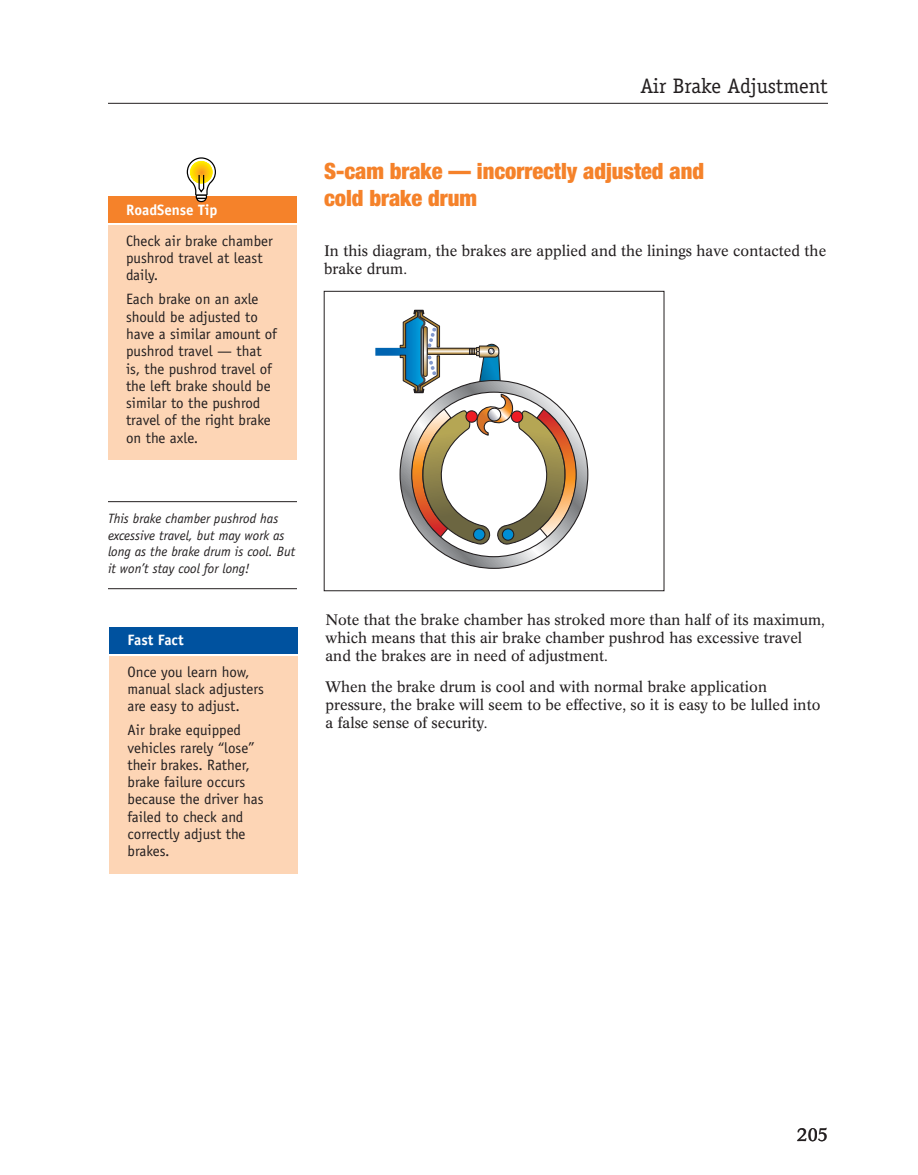
<style>
.page{position:relative;width:918px;height:1175px;background:#fff}
.page>*{position:absolute;margin:0;border:0;box-sizing:border-box;transform-origin:0 0}
.t1{font:900 condensed 22.5px/27px "Helvetica Neue";color:#f5822a}
.t2{font:21px "Officina Serif";color:#231f20}
.t3{font:18px "Concorde BE";color:#231f20}
.t4{font:15px/17.2px "Officina Sans";color:#231f20}
.t5{font:15px/18px "Concorde BE";color:#231f20}
.t6{font:700 15px "Officina Sans";color:#fff}
.t7{font:italic 13.5px/16.5px "Officina Sans";color:#231f20}
</style>
<div class="page">
<div style="left:108px;top:225px;width:189px;height:234px;background:#fdd5b5"></div>
<div style="left:108px;top:196px;width:189px;height:26px;background:#f5822a"></div>
<hr style="left:108px;top:103px;width:720px;height:1px;background:#231f20">
<div style="left:110px;top:627px;width:188px;height:26px;background:#00529f"></div>
<div style="left:110px;top:656px;width:188px;height:217px;background:#fdd5b5"></div>
<div style="left:324px;top:291px;width:340px;height:300px;border:1px solid #231f20"></div>
<hr style="left:108px;top:501px;width:189px;height:1px;background:#231f20">
<hr style="left:108px;top:588px;width:189px;height:1px;background:#231f20">
<svg style="left:375px;top:309px;width:214px;height:260px"></svg>
<svg style="left:423px;top:327px;width:4px;height:49px"></svg>
<div style="left:423px;top:326px;width:5px;height:51px;border:1px solid #231f20;border-radius:2px"></div>
<svg style="left:187px;top:157px;width:29px;height:46px"></svg>
<p class="t6" style="left:126px;top:204px;width:93px">RoadSense Tip</p>
<p class="t4" style="left:126px;top:233px;width:148px">Check air brake chamber pushrod travel at least daily.</p>
<p class="t4" style="left:126px;top:292px;width:152px">Each brake on an axle should be adjusted to have a similar amount of pushrod travel — that is, the pushrod travel of the left brake should be similar to the pushrod travel of the right brake on the axle.</p>
<p class="t7" style="left:108px;top:511px;width:189px">This brake chamber pushrod has excessive travel, but may work as long as the brake drum is cool. But it won’t stay cool for long!</p>
<p class="t6" style="left:128px;top:633px;width:58px">Fast Fact</p>
<p class="t4" style="left:128px;top:664px;width:138px">Once you learn how, manual slack adjusters are easy to adjust.</p>
<p class="t4" style="left:128px;top:723px;width:138px">Air brake equipped vehicles rarely “lose” their brakes. Rather, brake failure occurs because the driver has failed to check and correctly adjust the brakes.</p>
<h2 class="t2" style="left:640px;top:78px;width:189px">Air Brake Adjustment</h2>
<h1 class="t1" style="left:324px;top:160px;width:382px">S-cam brake — incorrectly adjusted and cold brake drum</h1>
<p class="t5" style="left:324px;top:243px;width:504px">In this diagram, the brakes are applied and the linings have contacted the brake drum.</p>
<p class="t5" style="left:326px;top:611px;width:501px">Note that the brake chamber has stroked more than half of its maximum, which means that this air brake chamber pushrod has excessive travel and the brakes are in need of adjustment.</p>
<p class="t5" style="left:326px;top:679px;width:496px">When the brake drum is cool and with normal brake application pressure, the brake will seem to be effective, so it is easy to be lulled into a false sense of security.</p>
<p class="t3" style="left:797px;top:1127px;width:32px">205</p>
</div>
